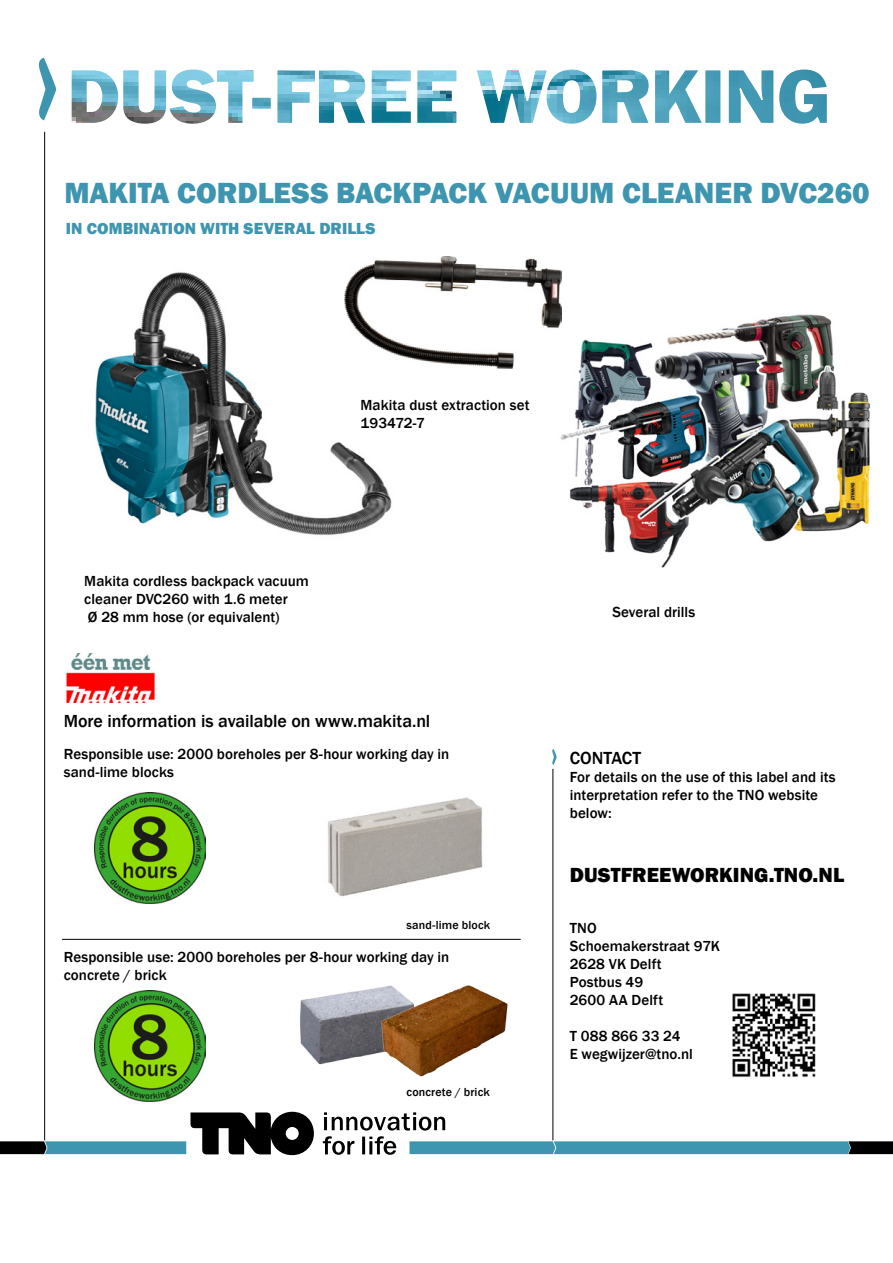
<style>
.page{position:relative;width:893px;height:1263px;background:#fff}
.page>*{position:absolute;margin:0;border:0;box-sizing:border-box;transform-origin:0 0}
.t1{font:800 30px "Franklin Gothic";color:#3e95af}
.t2{font:800 21px "Franklin Gothic";color:#000}
.t3{font:500 18px "Franklin Gothic";letter-spacing:-.005em;color:#000}
.t4{font:800 16.5px "Franklin Gothic";letter-spacing:.005em;color:#3e95af}
.t5{font:500 15px/18px "Franklin Gothic";letter-spacing:.005em;color:#000}
.t6{font:500 12px "Franklin Gothic";letter-spacing:.015em;color:#000}
</style>
<div class="page">
<svg style="left:45px;top:702px;width:1px;height:12px"></svg>
<hr style="left:44px;top:132px;width:1px;height:1008px;background:#000">
<hr style="left:553px;top:769px;width:1px;height:371px;background:#000">
<svg style="left:552px;top:749px;width:5px;height:16px"></svg>
<svg style="left:38px;top:58px;width:18px;height:62px"></svg>
<svg style="left:71px;top:69px;width:756px;height:55px"></svg>
<img style="left:66px;top:652px;width:89px;height:52px">
<img style="left:732px;top:993px;width:84px;height:84px">
<img style="left:95px;top:792px;width:110px;height:111px">
<img style="left:328px;top:797px;width:155px;height:100px">
<hr style="left:62px;top:939px;width:459px;height:1px;background:#000">
<img style="left:300px;top:988px;width:75px;height:77px">
<img style="left:95px;top:990px;width:110px;height:111px">
<img style="left:375px;top:985px;width:133px;height:92px">
<img style="left:95px;top:272px;width:297px;height:263px">
<img style="left:560px;top:311px;width:311px;height:257px">
<img style="left:344px;top:257px;width:217px;height:111px">
<svg style="left:0;top:1103px;width:893px;height:53px"></svg>
<h1 class="t1" style="left:64px;top:173px;width:807px">MAKITA CORDLESS BACKPACK VACUUM CLEANER DVC260</h1>
<p class="t4" style="left:66px;top:218px;width:311px">IN COMBINATION WITH SEVERAL DRILLS</p>
<p class="t5" style="left:361px;top:396px;width:170px">Makita dust extraction set<br>193472-7</p>
<p class="t5" style="left:84px;top:572px;width:226px">Makita cordless backpack vacuum cleaner DVC260 with 1.6 meter<br>Ø 28 mm hose (or equivalent)</p>
<p class="t3" style="left:64px;top:710px;width:368px">More information is available on www.makita.nl</p>
<p class="t5" style="left:64px;top:746px;width:387px">Responsible use: 2000 boreholes per 8-hour working day in sand-lime blocks</p>
<p class="t6" style="left:406px;top:917px;width:85px">sand-lime block</p>
<p class="t5" style="left:64px;top:948px;width:387px">Responsible use: 2000 boreholes per 8-hour working day in concrete / brick</p>
<p class="t6" style="left:406px;top:1085px;width:85px">concrete / brick</p>
<p class="t5" style="left:612px;top:603px;width:84px">Several drills</p>
<p class="t3" style="left:570px;top:747px;width:73px">CONTACT</p>
<p class="t5" style="left:570px;top:768px;width:267px">For details on the use of this label and its interpretation refer to the TNO website below:</p>
<h2 class="t2" style="left:570px;top:861px;width:276px">DUSTFREEWORKING.TNO.NL</h2>
<p class="t5" style="left:570px;top:919px;width:152px">TNO<br>Schoemakerstraat 97K<br>2628 VK Delft<br>Postbus 49<br>2600 AA Delft</p>
<p class="t5" style="left:570px;top:1027px;width:125px">T 088 866 33 24<br>E wegwijzer@tno.nl</p>
</div>
